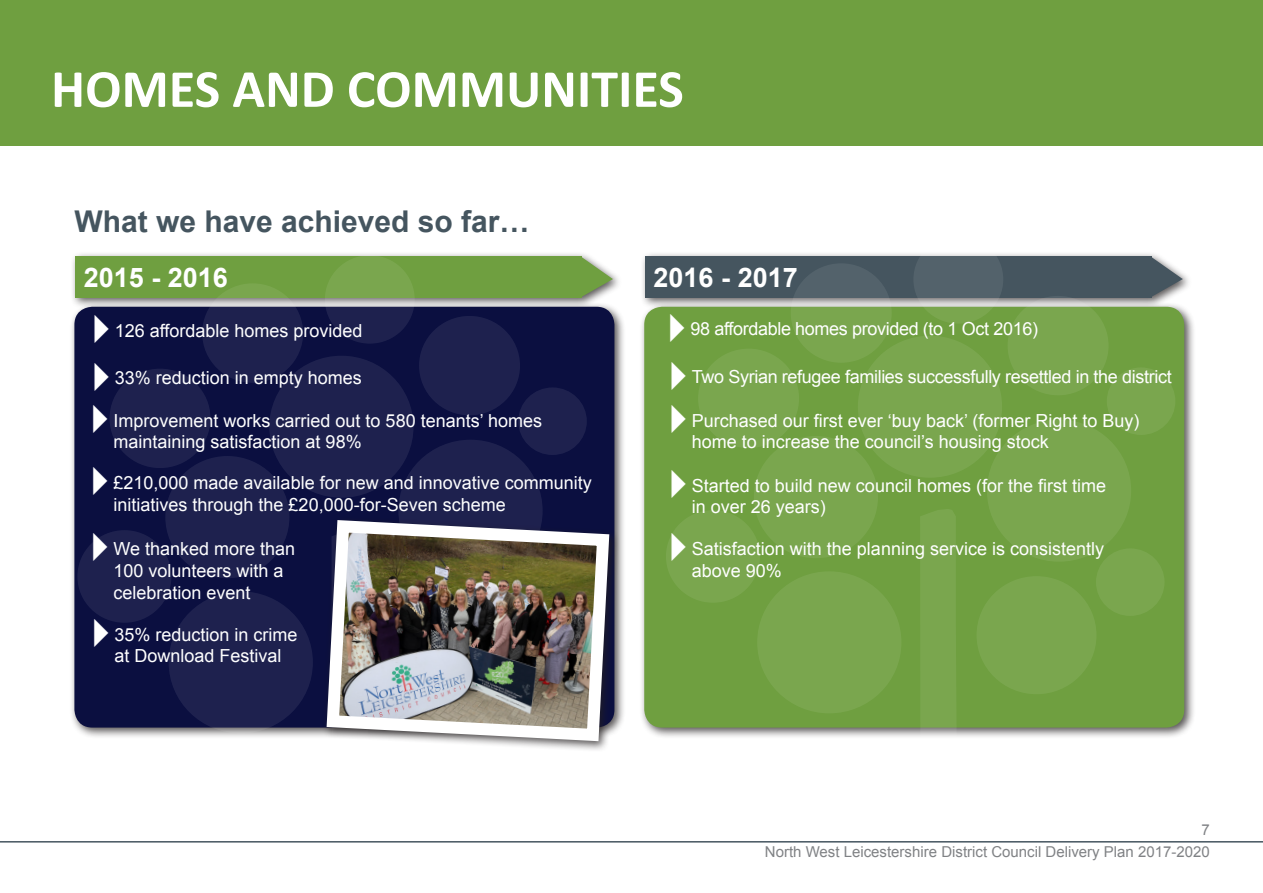
<style>
.page{position:relative;width:1263px;height:893px;background:#fff}
.page>*{position:absolute;margin:0;border:0;box-sizing:border-box;transform-origin:0 0}
.t1{font:700 54px "Calibri";color:#fff}
.t2{font:700 30px "Arial";color:#45555f}
.t3{font:700 27px "Arial";color:#fff}
.t4{font:18px/21.6px "Arial";color:#fff}
.t5{font:18px "Arial";letter-spacing:-.02em;color:#fff}
.t6{font:15px "Arial";color:#808285}
</style>
<div class="page">
<div style="left:0;top:0;width:1263px;height:145px;background:#6f9f40"></div>
<div style="left:640px;top:251px;width:553px;height:58px;background:#231f20;opacity:.75"></div>
<div style="left:645px;top:256px;width:506px;height:42px;background:#45555f"></div>
<svg style="left:1151px;top:256px;width:32px;height:42px"></svg>
<div style="left:69px;top:302px;width:556px;height:437px;background:#231f20;opacity:.75"></div>
<div style="left:74px;top:307px;width:540px;height:421px;background:#0b0f40;border-radius:18px"></div>
<div style="left:639px;top:302px;width:556px;height:437px;background:#231f20;opacity:.75"></div>
<div style="left:644px;top:307px;width:540px;height:421px;background:#6f9f40;border-radius:18px"></div>
<div style="left:70px;top:251px;width:553px;height:58px;background:#231f20;opacity:.75"></div>
<div style="left:75px;top:256px;width:506px;height:42px;background:#6f9f40"></div>
<svg style="left:581px;top:256px;width:32px;height:42px"></svg>
<div style="left:169px;top:591px;width:144px;height:142px;background:#1e214e;border-radius:50%"></div>
<div style="left:165px;top:456px;width:124px;height:122px;background:#1e214e;border-radius:50%"></div>
<div style="left:269px;top:356px;width:145px;height:142px;background:#1e214e;border-radius:50%"></div>
<div style="left:419px;top:316px;width:101px;height:99px;background:#1e214e;border-radius:50%"></div>
<svg style="left:325px;top:255px;width:90px;height:89px;fill:#7aa64e"></svg>
<div style="left:77px;top:530px;width:94px;height:93px;background:#1e214e;border-radius:50%"></div>
<div style="left:398px;top:440px;width:145px;height:142px;background:#1e214e;border-radius:50%"></div>
<svg style="left:202px;top:283px;width:101px;height:100px;background:#343b57"></svg>
<div style="left:518px;top:387px;width:69px;height:68px;background:#1e214e;border-radius:50%"></div>
<svg style="left:289px;top:610px;width:121px;height:233px"></svg>
<div style="left:110px;top:369px;width:101px;height:99px;background:#1e214e;border-radius:50%"></div>
<div style="left:757px;top:571px;width:144px;height:142px;background:#7aa64e;border-radius:50%"></div>
<div style="left:754px;top:436px;width:124px;height:122px;background:#7aa64e;border-radius:50%"></div>
<div style="left:858px;top:336px;width:144px;height:142px;background:#7aa64e;border-radius:50%"></div>
<div style="left:976px;top:576px;width:120px;height:118px;background:#7aa64e;border-radius:50%"></div>
<div style="left:1007px;top:296px;width:101px;height:99px;background:#7aa64e;border-radius:50%"></div>
<svg style="left:913px;top:235px;width:90px;height:89px;fill:#53626b"></svg>
<div style="left:666px;top:510px;width:94px;height:93px;background:#7aa64e;border-radius:50%"></div>
<div style="left:987px;top:420px;width:144px;height:142px;background:#7aa64e;border-radius:50%"></div>
<svg style="left:791px;top:263px;width:101px;height:100px;fill:#7aa64e"></svg>
<div style="left:1096px;top:548px;width:68px;height:68px;background:#7aa64e;border-radius:50%"></div>
<div style="left:1107px;top:367px;width:68px;height:68px;background:#7aa64e;border-radius:50%"></div>
<svg style="left:878px;top:509px;width:120px;height:334px"></svg>
<div style="left:698px;top:349px;width:101px;height:99px;background:#7aa64e;border-radius:50%"></div>
<hr style="left:0;top:841px;width:1263px;height:1px;background:#45555f">
<div style="left:322px;top:515px;width:298px;height:237px;background:#231f20;opacity:.75"></div>
<img style="left:320px;top:514px;width:296px;height:233px">
<p class="t1" style="left:51px;top:54px;width:634px">HOMES AND COMMUNITIES</p>
<p class="t2" style="left:74px;top:201px;width:457px">What we have achieved so far…</p>
<p class="t3" style="left:84px;top:259px;width:146px">2015 - 2016</p>
<p class="t3" style="left:654px;top:259px;width:146px">2016 - 2017</p>
<p class="t4" style="left:115px;top:320px;width:249px">126 affordable homes provided</p>
<p class="t5" style="left:691px;top:317px;width:349px">98 affordable homes provided (to 1 Oct 2016)</p>
<p class="t5" style="left:692px;top:365px;width:481px">Two Syrian refugee families successfully resettled in the district</p>
<p class="t4" style="left:115px;top:367px;width:249px">33% reduction in empty homes</p>
<p class="t4" style="left:114px;top:410px;width:430px">Improvement works carried out to 580 tenants’ homes</p>
<p class="t4" style="left:114px;top:431px;width:250px">maintaining satisfaction at 98%</p>
<p class="t4" style="left:114px;top:472px;width:480px">£210,000 made available for new and innovative community</p>
<p class="t4" style="left:114px;top:494px;width:394px">initiatives through the £20,000-for-Seven scheme</p>
<p class="t4" style="left:114px;top:538px;width:183px">We thanked more than<br>100 volunteers with a celebration event</p>
<p class="t4" style="left:114px;top:624px;width:185px">35% reduction in crime</p>
<p class="t4" style="left:114px;top:645px;width:169px">at Download Festival</p>
<p class="t4" style="left:692px;top:410px;width:449px">Purchased our first ever ‘buy back’ (former Right to Buy)</p>
<p class="t4" style="left:692px;top:431px;width:358px">home to increase the council’s housing stock</p>
<p class="t4" style="left:692px;top:475px;width:416px">Started to build new council homes (for the first time</p>
<p class="t4" style="left:692px;top:496px;width:136px">in over 26 years)</p>
<p class="t4" style="left:692px;top:538px;width:414px">Satisfaction with the planning service is consistently</p>
<p class="t4" style="left:692px;top:560px;width:92px">above 90%</p>
<p class="t6" style="left:1201px;top:820px;width:10px">7</p>
<p class="t6" style="left:765px;top:842px;width:446px">North West Leicestershire District Council Delivery Plan 2017-2020</p>
</div>
